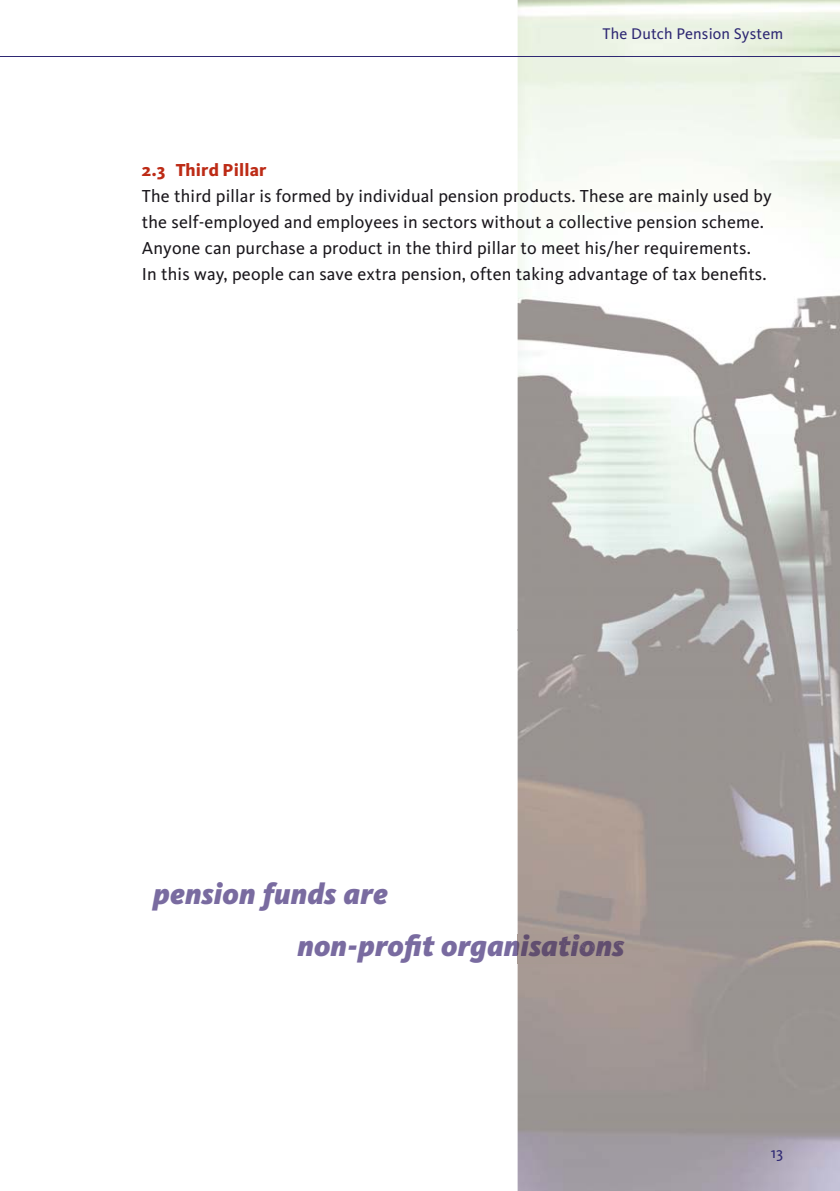
<style>
.page{position:relative;width:840px;height:1191px;background:#fff}
.page>*{position:absolute;margin:0;border:0;box-sizing:border-box;transform-origin:0 0}
.t1{font:italic 900 30px/52px "Kievit";letter-spacing:.01em;color:#796ba0}
.t2{font:18px/26px "Kievit";letter-spacing:.01em;color:#1a171c}
.t3{font:800 18px "Kievit";letter-spacing:.01em;color:#bd2b16}
.t4{font:16px "Kievit";letter-spacing:.01em;color:#2e2873}
.s1{color:#614e6f}
.s2{color:#624f70}
.s3{color:#624f6f}
</style>
<div class="page">
<img style="left:517px;top:0;width:322px;height:1191px">
<div style="left:517px;top:934px;width:107px;height:29px;background:#a89993"></div>
<hr style="left:0;top:56px;width:839px;height:1px;background:#2e2873">
<p class="t4" style="left:602px;top:28px;width:182px">The Dutch Pension System</p>
<p class="t3" style="left:142px;top:163px;width:126px">2.3 Third Pillar</p>
<p class="t2" style="left:142px;top:185px;width:631px">The third pillar is formed by individual pension products. These are mainly used by the self-employed and employees in sectors without a collective pension scheme.<br>Anyone can purchase a product in the third pillar to meet his/her requirements.<br>In this way, people can save extra pension, often taking advantage of tax benefits.</p>
<h1 class="t1" style="left:297px;top:871px;width:328px;text-indent:-144px">pension funds are<br>non-profit organ<span class="s1">isat</span><span class="s2">io</span><span class="s1">n</span><span class="s3">s</span></h1>
<p class="t4" style="left:770px;top:1146px;width:14px">13</p>
</div>
